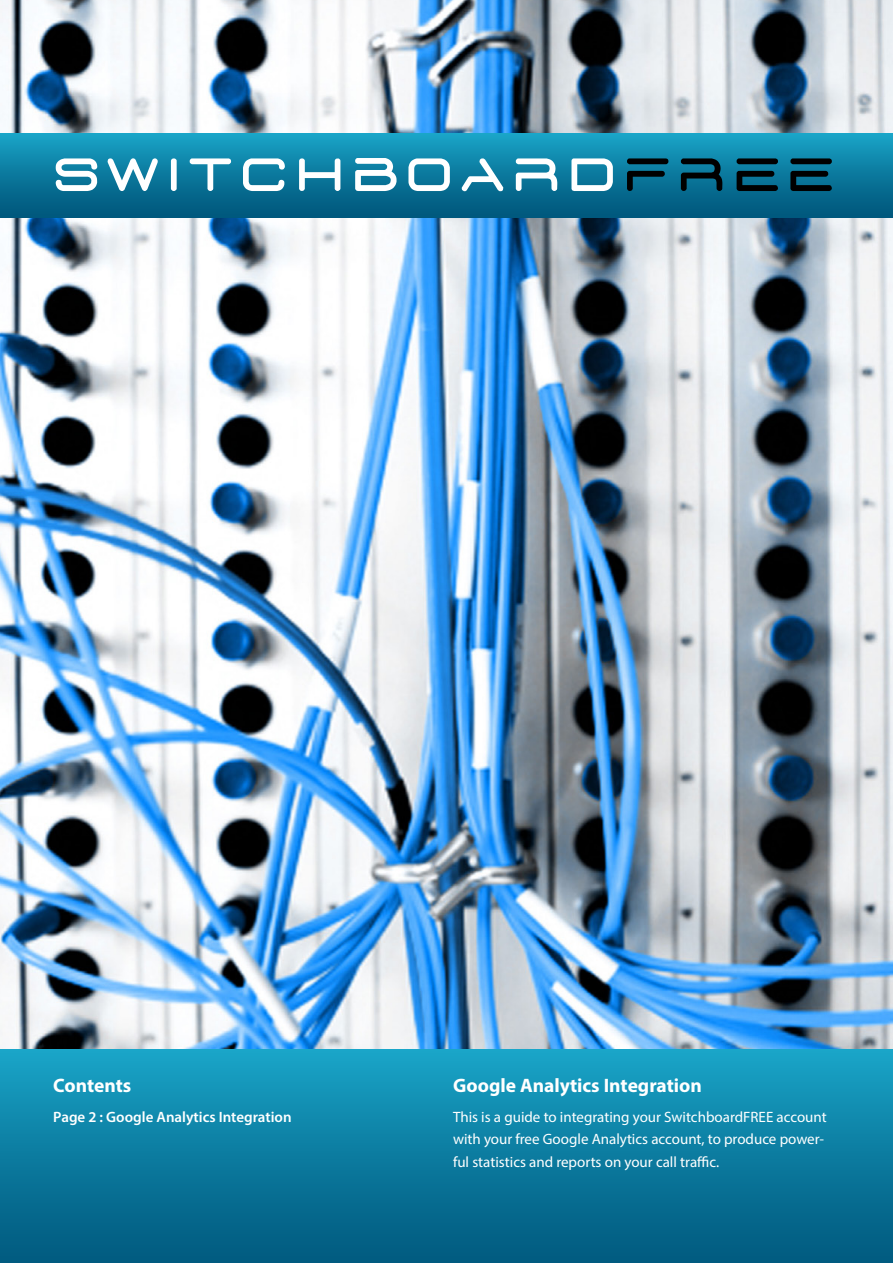
<style>
.page{position:relative;width:893px;height:1263px;background:#fff}
.page>*{position:absolute;margin:0;border:0;box-sizing:border-box;transform-origin:0 0}
.t1{font:57px "D3 Euronism";letter-spacing:.18em;color:#fff}
.t2{font:700 19.5px "Myriad Pro";color:#fff}
.t3{font:15px/22.5px "Myriad Pro";color:#fff}
.t4{font:600 15px "Myriad Pro";color:#fff}
.s1{color:#000}
</style>
<div class="page">
<img style="left:0;top:0;width:893px;height:1049px">
<div style="left:0;top:1049px;width:893px;height:214px;background:linear-gradient(to bottom,#19a3c6,#00587d)"></div>
<div style="left:0;top:133px;width:893px;height:85px;background:linear-gradient(to bottom,#19a3c6,#005278)"></div>
<h1 class="t1" style="left:56px;top:151px;width:778px">switchboard<span class="s1">free</span></h1>
<h2 class="t2" style="left:53px;top:1072px;width:80px">Contents</h2>
<p class="t4" style="left:53px;top:1107px;width:240px">Page 2 : Google Analytics Integration</p>
<h2 class="t2" style="left:453px;top:1072px;width:250px">Google Analytics Integration</h2>
<p class="t3" style="left:453px;top:1105px;width:375px">This is a guide to integrating your SwitchboardFREE account with your free Google Analytics account, to produce power&shy;ful statistics and reports on your call traffic.</p>
</div>
